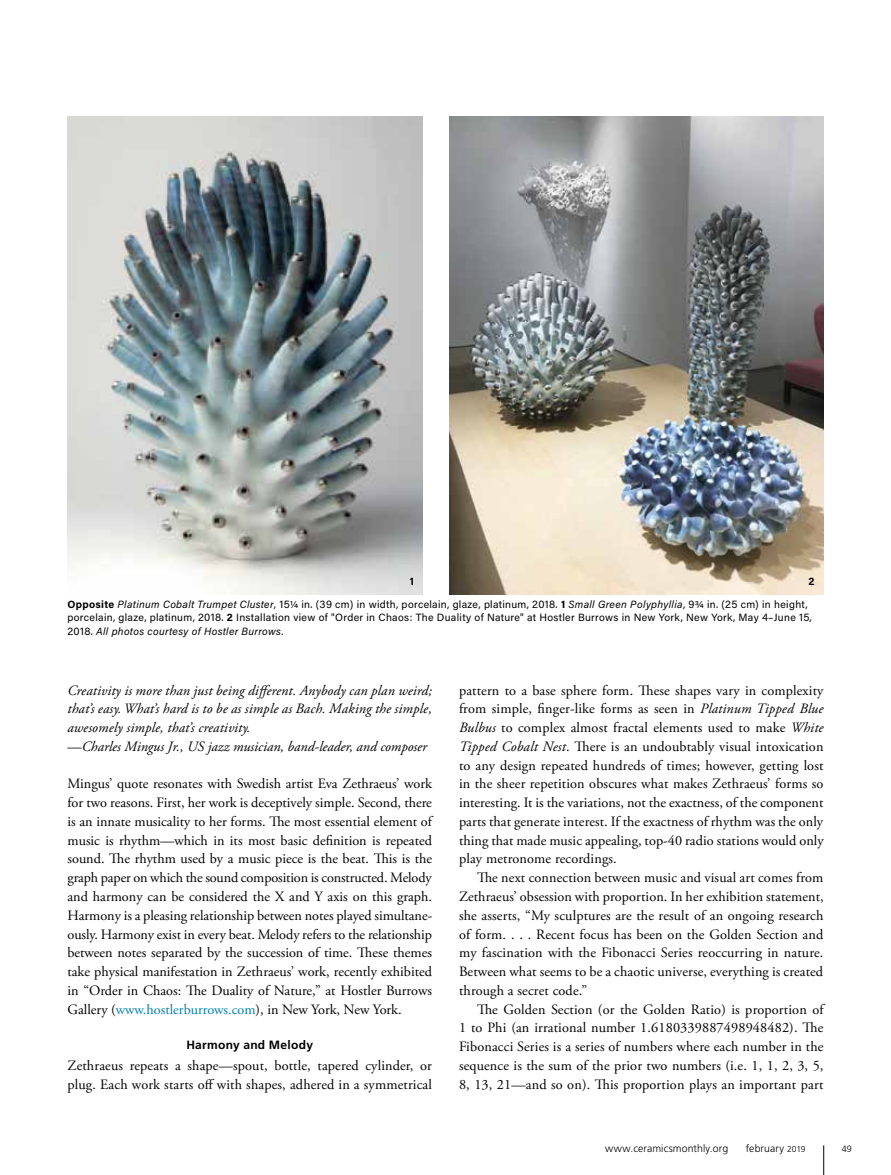
<style>
.page{position:relative;width:891px;height:1175px;background:#fff}
.page>*{position:absolute;margin:0;border:0;box-sizing:border-box;transform-origin:0 0}
.t1{font:14.25px/18.8px "Adobe Garamond Pro";letter-spacing:.01em;color:#000;text-align:justify}
.t2{font:italic 14.25px/18.8px "Adobe Garamond Pro";letter-spacing:.01em;color:#000}
.t3{font:700 12px "Frutiger";letter-spacing:.025em;color:#000}
.t4{font:10.5px/13.5px "Acumin Pro";letter-spacing:.03em;color:#000}
.t5{font:300 10.5px "Frutiger";letter-spacing:.01em;color:#000}
.t6{font:700 10.5px "Acumin Pro";color:#000}
.t7{font:300 9.15px "Frutiger";color:#000}
.s1{font-weight:700}
.s2{font-style:italic}
.s3{font-style:normal}
.s4{color:#0080ae}
.s5{font-size:8.55px}
</style>
<div class="page">
<svg style="left:823px;top:1145px;width:1px;height:29px"></svg>
<img style="left:450px;top:117px;width:374px;height:477px">
<img style="left:68px;top:117px;width:355px;height:477px">
<p class="t6" style="left:410px;top:574px;width:6px">1</p>
<p class="t6" style="left:808px;top:574px;width:8px">2</p>
<p class="t4" style="left:68px;top:597px;width:746px"><span class="s1">Opposite</span> <span class="s2">Platinum Cobalt Trumpet Cluster</span>, 15¼ in. (39 cm) in width, porcelain, glaze, platinum, 2018. <span class="s1">1</span> <span class="s2">Small Green Polyphyllia</span>, 9¾ in. (25 cm) in height, porcelain, glaze, platinum, 2018. <span class="s1">2</span> Installation view of "Order in Chaos: The Duality of Nature" at Hostler Burrows in New York, New York, May 4–June 15,<br>2018. <span class="s2">All photos courtesy of Hostler Burrows.</span></p>
<p class="t2" style="left:68px;top:681px;width:366px">Creativity is more than just being different. Anybody can plan weird; that’s easy. What’s hard is to be as simple as Bach. Making the simple, awesomely simple, that’s creativity.<br><span class="s3">—</span>Charles Mingus Jr., US jazz musician, band-leader, and composer</p>
<p class="t1" style="left:68px;top:775px;width:366px">Mingus’ quote resonates with Swedish artist Eva Zethraeus’ work for two reasons. First, her work is deceptively simple. Second, there is an innate musicality to her forms. The most essential element of music is rhythm—which in its most basic definition is repeated sound. The rhythm used by a music piece is the beat. This is the graph paper on which the sound composition is constructed. Melody and harmony can be considered the X and Y axis on this graph.<br>Harmony is a pleasing relationship between notes played simultane&shy;ously. Harmony exist in every beat. Melody refers to the relationship between notes separated by the succession of time. These themes take physical manifestation in Zethraeus’ work, recently exhibited in “Order in Chaos: The Duality of Nature,” at Hostler Burrows Gallery (<span class="s4">www.hostlerburrows.com</span>), in New York, New York.</p>
<p class="t3" style="left:186px;top:1037px;width:128px">Harmony and Melody</p>
<p class="t1" style="left:68px;top:1056px;width:366px">Zethraeus repeats a shape—spout, bottle, tapered cylinder, or plug. Each work starts off with shapes, adhered in a symmetrical</p>
<p class="t1" style="left:459px;top:681px;width:366px">pattern to a base sphere form. These shapes vary in complexity from simple, finger-like forms as seen in <span class="s2">Platinum Tipped Blue Bulbus</span> to complex almost fractal elements used to make <span class="s2">White Tipped Cobalt Nest</span>. There is an undoubtably visual intoxication to any design repeated hundreds of times; however, getting lost in the sheer repetition obscures what makes Zethraeus’ forms so interesting. It is the variations, not the exactness, of the component parts that generate interest. If the exactness of rhythm was the only thing that made music appealing, top-40 radio stations would only play metronome recordings.</p>
<p class="t1" style="left:459px;top:868px;width:366px;text-indent:18px">The next connection between music and visual art comes from Zethraeus’ obsession with proportion. In her exhibition statement, she asserts, “My sculptures are the result of an ongoing research of form. . . . Recent focus has been on the Golden Section and my fascination with the Fibonacci Series reoccurring in nature.<br>Between what seems to be a chaotic universe, everything is created through a secret code.”</p>
<p class="t1" style="left:459px;top:1000px;width:366px;text-indent:18px">The Golden Section (or the Golden Ratio) is proportion of 1 to Phi (an irrational number 1.6180339887498948482). The Fibonacci Series is a series of numbers where each number in the sequence is the sum of the prior two numbers (i.e. 1, 1, 2, 3, 5, 8, 13, 21—and so on). This proportion plays an important part</p>
<p class="t5" style="left:605px;top:1142px;width:125px">www.ceramicsmonthly.org</p>
<p class="t5" style="left:746px;top:1142px;width:61px">february <span class="s5">2019</span></p>
<p class="t7" style="left:842px;top:1143px;width:12px">49</p>
</div>
